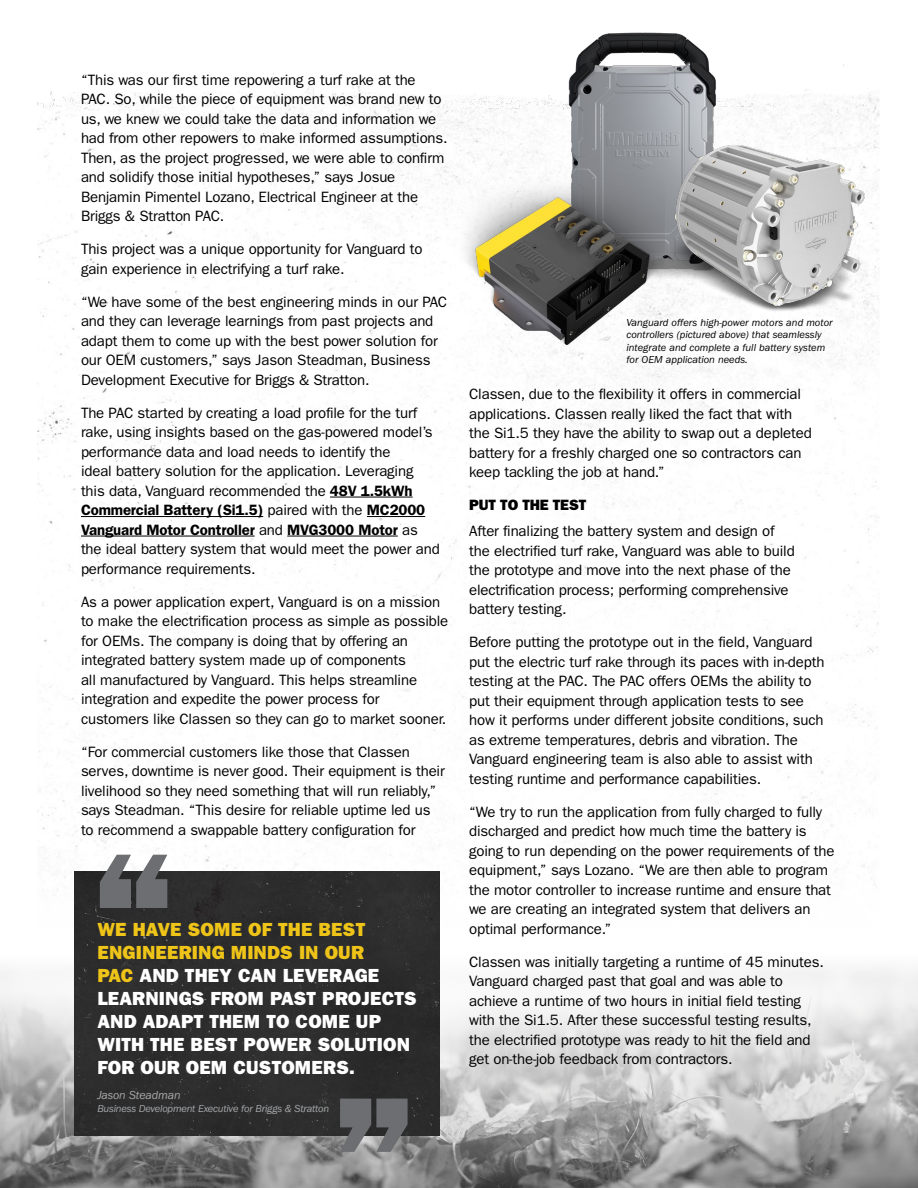
<style>
.page{position:relative;width:918px;height:1188px;background:#fff}
.page>*{position:absolute;margin:0;border:0;box-sizing:border-box;transform-origin:0 0}
.t1{font:180px "ITC Franklin Gothic Std Hvy";color:#6d6e71}
.t2{font:19.05px/22.8px "ITC Franklin Gothic Std Hvy";letter-spacing:.01em;color:#fff}
.t3{font:15px/19.5px "ITC Franklin Gothic Std";letter-spacing:-.01em;color:#000}
.t4{font:15px "ITC Franklin Gothic Std Hvy";letter-spacing:-.01em;color:#000}
.t5{font:italic 12px "ITC Franklin Gothic Std";letter-spacing:-.01em;color:#a7a9ac}
.t6{font:italic 10.5px/12.6px "ITC Franklin Gothic Std";color:#000}
.t7{font:italic 10.5px "ITC Franklin Gothic Std";letter-spacing:-.02em;color:#a7a9ac}
.s1{font-weight:600}
.s2{color:#efc419}
</style>
<div class="page">
<img style="left:38px;top:64px;width:841px;height:801px">
<img style="left:0;top:865px;width:918px;height:323px">
<hr style="left:330px;top:497px;width:83px;height:1px;background:#000">
<hr style="left:81px;top:516px;width:182px;height:1px;background:#000">
<hr style="left:367px;top:516px;width:58px;height:1px;background:#000">
<hr style="left:81px;top:536px;width:174px;height:1px;background:#000">
<hr style="left:287px;top:536px;width:111px;height:1px;background:#000">
<img style="left:539px;top:32px;width:216px;height:140px">
<div style="left:75px;top:872px;width:364px;height:263px;background:#2d2d2d"></div>
<img style="left:657px;top:125px;width:223px;height:216px">
<img style="left:449px;top:172px;width:216px;height:197px">
<p class="t3" style="left:81px;top:70px;width:368px">“This was our first time repowering a turf rake at the PAC. So, while the piece of equipment was brand new to us, we knew we could take the data and information we had from other repowers to make informed assumptions.<br>Then, as the project progressed, we were able to confirm and solidify those initial hypotheses,” says Josue Benjamin Pimentel Lozano, Electrical Engineer at the Briggs &amp; Stratton PAC.</p>
<p class="t3" style="left:81px;top:239px;width:343px">This project was a unique opportunity for Vanguard to gain experience in electrifying a turf rake.</p>
<p class="t3" style="left:81px;top:292px;width:368px">“We have some of the best engineering minds in our PAC and they can leverage learnings from past projects and adapt them to come up with the best power solution for our OEM customers,” says Jason Steadman, Business Development Executive for Briggs &amp; Stratton.</p>
<p class="t3" style="left:81px;top:403px;width:360px">The PAC started by creating a load profile for the turf rake, using insights based on the gas-powered model’s performance data and load needs to identify the<br>ideal battery solution for the application. Leveraging this data, Vanguard recommended the <span class="s1">48V 1.5kWh Commercial Battery (Si1.5)</span> paired with the <span class="s1">MC2000<br>Vanguard Motor Controller</span> and <span class="s1">MVG3000 Motor</span> as the ideal battery system that would meet the power and performance requirements.</p>
<p class="t3" style="left:81px;top:592px;width:369px">As a power application expert, Vanguard is on a mission to make the electrification process as simple as possible for OEMs. The company is doing that by offering an integrated battery system made up of components<br>all manufactured by Vanguard. This helps streamline integration and expedite the power process for customers like Classen so they can go to market sooner.</p>
<p class="t3" style="left:81px;top:742px;width:365px">“For commercial customers like those that Classen serves, downtime is never good. Their equipment is their livelihood so they need something that will run reliably,” says Steadman. “This desire for reliable uptime led us to recommend a swappable battery configuration for</p>
<h1 class="t1" style="left:87px;top:811px;width:95px">“</h1>
<p class="t2" style="left:97px;top:919px;width:321px"><span class="s2">WE HAVE SOME OF THE BEST<br>ENGINEERING MINDS IN OUR<br>PAC</span> AND THEY CAN LEVERAGE<br>LEARNINGS FROM PAST PROJECTS<br>AND ADAPT THEM TO COME UP<br>WITH THE BEST POWER SOLUTION<br>FOR OUR OEM CUSTOMERS.</p>
<p class="t5" style="left:97px;top:1089px;width:85px">Jason Steadman</p>
<p class="t7" style="left:97px;top:1103px;width:233px">Business Development Executive for Briggs &amp; Stratton</p>
<h1 class="t1" style="left:327px;top:1054px;width:95px">”</h1>
<p class="t6" style="left:626px;top:316px;width:208px">Vanguard offers high-power motors and motor controllers (pictured above) that seamlessly integrate and complete a full battery system for OEM application needs.</p>
<p class="t3" style="left:469px;top:384px;width:344px">Classen, due to the flexibility it offers in commercial applications. Classen really liked the fact that with the Si1.5 they have the ability to swap out a depleted battery for a freshly charged one so contractors can keep tackling the job at hand.”</p>
<p class="t4" style="left:469px;top:496px;width:119px">PUT TO THE TEST</p>
<p class="t3" style="left:469px;top:522px;width:327px">After finalizing the battery system and design of the electrified turf rake, Vanguard was able to build the prototype and move into the next phase of the electrification process; performing comprehensive battery testing.</p>
<p class="t3" style="left:469px;top:633px;width:357px">Before putting the prototype out in the field, Vanguard put the electric turf rake through its paces with in-depth testing at the PAC. The PAC offers OEMs the ability to put their equipment through application tests to see how it performs under different jobsite conditions, such as extreme temperatures, debris and vibration. The Vanguard engineering team is also able to assist with testing runtime and performance capabilities.</p>
<p class="t3" style="left:469px;top:802px;width:367px">“We try to run the application from fully charged to fully discharged and predict how much time the battery is going to run depending on the power requirements of the equipment,” says Lozano. “We are then able to program the motor controller to increase runtime and ensure that we are creating an integrated system that delivers an optimal performance.”</p>
<p class="t3" style="left:469px;top:952px;width:356px">Classen was initially targeting a runtime of 45 minutes.<br>Vanguard charged past that goal and was able to achieve a runtime of two hours in initial field testing with the Si1.5. After these successful testing results, the electrified prototype was ready to hit the field and get on-the-job feedback from contractors.</p>
</div>
